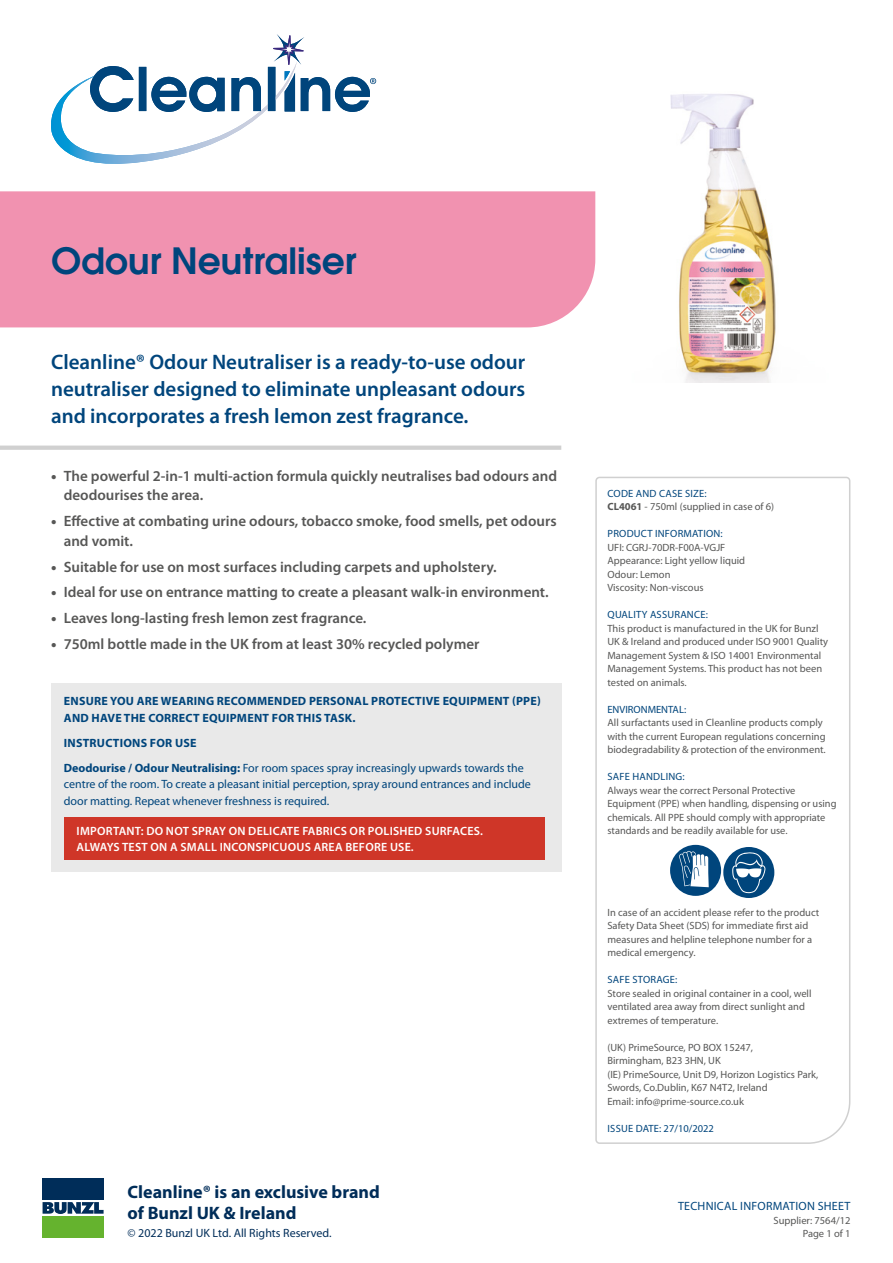
<style>
.page{position:relative;width:893px;height:1263px;background:#fff}
.page>*{position:absolute;margin:0;border:0;box-sizing:border-box;transform-origin:0 0}
.t1{font:600 36px "Avant Garde";color:#00457c}
.t2{font:600 21px/27px "Myriad Pro";color:#00457c;text-align:justify}
.t3{font:700 18px/21px "Myriad Pro";color:#002d59}
.t4{font:600 15px/19.5px "Myriad Pro";color:#575756}
.t5{font:700 12px/16.5px "Myriad Pro";letter-spacing:.02em;color:#00457c}
.t6{font:12px/16.5px "Myriad Pro";color:#00457c}
.t7{font:600 12px/16.5px "Myriad Pro";letter-spacing:.02em;color:#fff}
.t8{font:12px "Myriad Pro";color:#002d59}
.t9{font:12px "Myriad Pro";letter-spacing:.02em;color:#00457c}
.t10{font:10.5px/13.5px "Myriad Pro";color:#575756}
.t11{font:10.5px "Myriad Pro";letter-spacing:.02em;color:#00457c}
.t12{font:10.5px "Myriad Pro";color:#00457c}
.s1{font-weight:900}
.s2{font-weight:400}
.s3{color:#00457c}
.s4{font-weight:700}
</style>
<div class="page">
<svg style="left:42px;top:1178px;width:62px;height:60px"></svg>
<div style="left:43px;top:1178px;width:61px;height:22px;background:#002d59"></div>
<div style="left:43px;top:1216px;width:61px;height:21px;background:#65b32e"></div>
<svg style="left:43px;top:1202px;width:61px;height:12px"></svg>
<div style="left:0;top:191px;width:595px;height:136px;background:#f192b0"></div>
<img style="left:670px;top:94px;width:106px;height:289px">
<hr style="left:0;top:446px;width:561px;height:4px;background:#d0d0d0">
<div style="left:51px;top:684px;width:510px;height:188px;background:#e9e9e9"></div>
<div style="left:64px;top:817px;width:480px;height:42px;background:#cf3628"></div>
<svg style="left:595px;top:476px;width:256px;height:668px"></svg>
<svg style="left:51px;top:35px;width:325px;height:129px"></svg>
<h1 class="t1" style="left:51px;top:237px;width:307px">Odour Neutraliser</h1>
<h2 class="t2" style="left:51px;top:348px;width:476px">Cleanline® Odour Neutraliser is a ready-to-use odour neutraliser designed to eliminate unpleasant odours and incorporates a fresh lemon zest fragrance.</h2>
<h3 class="t4" style="left:64px;top:466px;width:495px;text-indent:-13px"><span class="s1">•</span> The powerful 2-in-1 multi-action formula quickly neutralises bad odours and deodourises the area.</h3>
<h3 class="t4" style="left:64px;top:512px;width:494px;text-indent:-13px"><span class="s1">•</span> Effective at combating urine odours, tobacco smoke, food smells, pet odours and vomit.</h3>
<h3 class="t4" style="left:51px;top:557px;width:447px"><span class="s1">•</span> Suitable for use on most surfaces including carpets and upholstery.</h3>
<h3 class="t4" style="left:51px;top:583px;width:499px"><span class="s1">•</span> Ideal for use on entrance matting to create a pleasant walk-in environment.</h3>
<h3 class="t4" style="left:51px;top:609px;width:317px"><span class="s1">•</span> Leaves long-lasting fresh lemon zest fragrance.</h3>
<h3 class="t4" style="left:51px;top:635px;width:430px"><span class="s1">•</span> 750ml bottle made in the UK from at least 30% recycled polymer</h3>
<p class="t5" style="left:64px;top:693px;width:479px">ENSURE YOU ARE WEARING RECOMMENDED PERSONAL PROTECTIVE EQUIPMENT (PPE)<br>AND HAVE THE CORRECT EQUIPMENT FOR THIS TASK.</p>
<p class="t5" style="left:64px;top:730px;width:462px;line-height:25px">INSTRUCTIONS FOR USE<br>Deodourise / Odour Neutralising: <span class="s2">For room spaces spray increasingly upwards towards the</span></p>
<p class="t6" style="left:64px;top:776px;width:469px">centre of the room. To create a pleasant initial perception, spray around entrances and include door matting. Repeat whenever freshness is required.</p>
<p class="t7" style="left:77px;top:822px;width:408px">IMPORTANT: DO NOT SPRAY ON DELICATE FABRICS OR POLISHED SURFACES.<br>ALWAYS TEST ON A SMALL INCONSPICUOUS AREA BEFORE USE.</p>
<h3 class="t3" style="left:128px;top:1182px;width:254px">Cleanline® is an exclusive brand of Bunzl UK &amp; Ireland</h3>
<p class="t8" style="left:128px;top:1227px;width:205px">© 2022 Bunzl UK Ltd. All Rights Reserved.</p>
<p class="t10" style="left:607px;top:487px;width:168px"><span class="s3">CODE AND CASE SIZE:<br></span><span class="s4">CL4061</span> - 750ml (supplied in case of 6)</p>
<p class="t11" style="left:608px;top:528px;width:117px">PRODUCT INFORMATION:</p>
<p class="t10" style="left:607px;top:541px;width:139px">UFI: CGRJ-70DR-F00A-VGJF<br>Appearance: Light yellow liquid<br>Odour: Lemon<br>Viscosity: Non-viscous</p>
<p class="t11" style="left:608px;top:609px;width:102px">QUALITY ASSURANCE:</p>
<p class="t10" style="left:607px;top:622px;width:222px">This product is manufactured in the UK for Bunzl UK &amp; Ireland and produced under ISO 9001 Quality Management System &amp; ISO 14001 Environmental Management Systems. This product has not been tested on animals.</p>
<p class="t12" style="left:607px;top:703px;width:80px">ENVIRONMENTAL:</p>
<p class="t10" style="left:607px;top:716px;width:220px">All surfactants used in Cleanline products comply with the current European regulations concerning biodegradability &amp; protection of the environment.</p>
<p class="t11" style="left:608px;top:771px;width:79px">SAFE HANDLING:</p>
<p class="t10" style="left:607px;top:784px;width:231px">Always wear the correct Personal Protective Equipment (PPE) when handling, dispensing or using chemicals. All PPE should comply with appropriate standards and be readily available for use.</p>
<p class="t10" style="left:607px;top:906px;width:213px">In case of an accident please refer to the product Safety Data Sheet (SDS) for immediate first aid measures and helpline telephone number for a medical emergency.</p>
<p class="t11" style="left:608px;top:974px;width:71px">SAFE STORAGE:</p>
<p class="t10" style="left:607px;top:987px;width:206px">Store sealed in original container in a cool, well ventilated area away from direct sunlight and extremes of temperature.</p>
<p class="t10" style="left:607px;top:1041px;width:212px">(UK) PrimeSource, PO BOX 15247,<br>Birmingham, B23 3HN, UK<br>(IE) PrimeSource, Unit D9, Horizon Logistics Park, Swords, Co.Dublin, K67 N4T2, Ireland<br>Email: info@prime-source.co.uk</p>
<p class="t11" style="left:608px;top:1122px;width:108px">ISSUE DATE: 27/10/2022</p>
<p class="t9" style="left:678px;top:1200px;width:174px">TECHNICAL INFORMATION SHEET</p>
<p class="t10" style="left:773px;top:1214px;width:78px;text-align:right">Supplier: 7564/12<br>Page 1 of 1</p>
</div>
